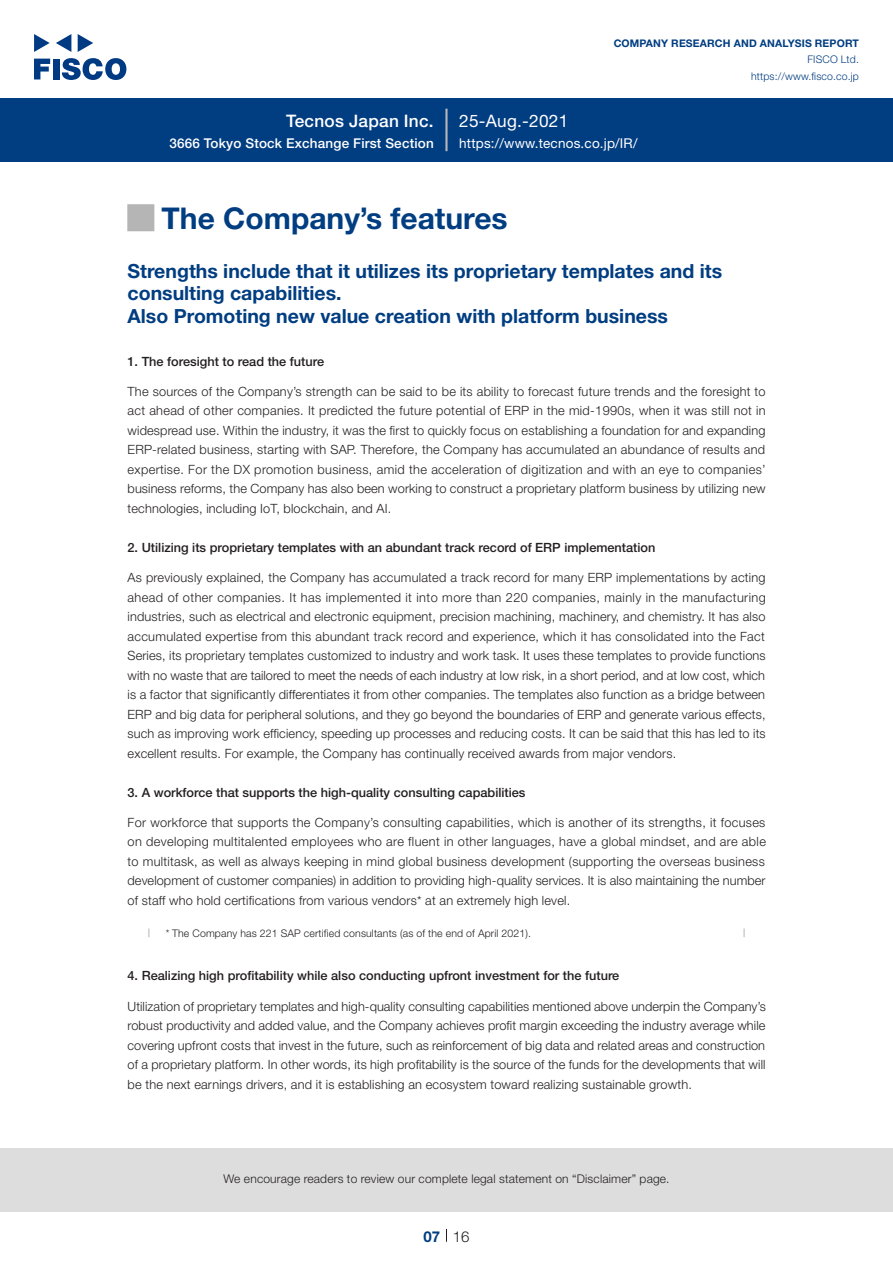
<style>
.page{position:relative;width:893px;height:1263px;background:#fff}
.page>*{position:absolute;margin:0;border:0;box-sizing:border-box;transform-origin:0 0}
.t1{font:700 30px "Helvetica Neue LT Std";color:#003d81}
.t2{font:27px "Hiragino UD Sans Std W6";color:#b5b5b6}
.t3{font:700 19.5px/22.5px "Helvetica Neue LT Std";color:#003d81}
.t4{font:500 17.25px "Helvetica Neue LT Std";letter-spacing:.015em;color:#fff}
.t5{font:17.25px "Helvetica Neue LT Std";letter-spacing:.015em;color:#fff}
.t6{font:300 15px "Helvetica Neue LT Std";color:#231f20}
.t7{font:700 15px "Helvetica Neue LT Std";color:#003d81}
.t8{font:500 13.5px "Helvetica Neue LT Std";letter-spacing:.015em;color:#fff}
.t9{font:13.5px "Helvetica Neue LT Std";letter-spacing:.015em;color:#fff}
.t10{font:300 12.75px/19.5px "Helvetica Neue LT Std";letter-spacing:.015em;color:#231f20;text-align:justify}
.t11{font:500 12.75px "Helvetica Neue LT Std";color:#231f20}
.t12{font:300 12px "Helvetica Neue LT Std";letter-spacing:.015em;color:#231f20}
.t13{font:300 10.5px "Helvetica Neue LT Std";letter-spacing:.015em;color:#231f20}
.t14{font:700 10.5px "Helvetica Neue LT Std";letter-spacing:.015em;color:#003d81}
.t15{font:300 10.5px/16.5px "Helvetica Neue LT Std";letter-spacing:.015em;color:#003d81;text-align:right}
</style>
<div class="page">
<div style="left:0;top:1148px;width:893px;height:64px;background:#ddd"></div>
<svg style="left:34px;top:59px;width:16px;height:20px"></svg>
<div style="left:53px;top:59px;width:6px;height:20px;background:#003a83"></div>
<svg style="left:62px;top:58px;width:64px;height:22px"></svg>
<svg style="left:34px;top:34px;width:16px;height:18px"></svg>
<svg style="left:78px;top:34px;width:15px;height:18px"></svg>
<svg style="left:56px;top:34px;width:15px;height:18px"></svg>
<div style="left:0;top:98px;width:893px;height:64px;background:#003d81"></div>
<hr style="left:445px;top:109px;width:3px;height:42px;background:#b5b5b6">
<svg style="left:446px;top:1229px;width:1px;height:13px"></svg>
<svg style="left:148px;top:928px;width:2px;height:9px"></svg>
<svg style="left:743px;top:928px;width:2px;height:9px"></svg>
<h3 class="t4" style="left:286px;top:110px;width:149px">Tecnos Japan Inc.</h3>
<p class="t8" style="left:169px;top:135px;width:266px">3666 Tokyo Stock Exchange First Section</p>
<h3 class="t5" style="left:459px;top:110px;width:111px">25-Aug.-2021</h3>
<p class="t14" style="left:614px;top:37px;width:247px">COMPANY RESEARCH AND ANALYSIS REPORT</p>
<p class="t15" style="left:751px;top:51px;width:109px">FISCO Ltd. https://www.fisco.co j p.</p>
<p class="t9" style="left:459px;top:135px;width:180px">https://www.tecnos.co j p. /IR/</p>
<h2 class="t2" style="left:128px;top:197px;width:28px">█</h2>
<h3 class="t3" style="left:128px;top:259px;width:596px">Strengths include that it utilizes its proprietary templates and its consulting capabilities.<br>Also Promoting new value creation with platform business</h3>
<p class="t11" style="left:128px;top:354px;width:198px">1. The foresight to read the future</p>
<p class="t10" style="left:128px;top:381px;width:640px">The sources of the Company s’ strength can be said to be its ability to forecast future trends and the foresight to act ahead of other companies It. predicted the future potential of ERP in the mid-1990 ,s when it was still not in widespread use. Within the industry it, was the first to quickly focus on establishing a foundation for and expanding ERP-related business, starting with SAP. Therefore, the Company has accumulated an abundance of results and expertise. For the DX promotion business, amid the acceleration of digitization and with an eye to companies‘ business reforms, the Company has also been working to construct a proprietary platform business by utilizing new technologies, including IoT, blockchain, and AI.</p>
<p class="t11" style="left:128px;top:540px;width:529px">2. Utilizing its proprietary templates with an abundant track record of ERP implementation</p>
<p class="t10" style="left:128px;top:567px;width:640px">As previously explained, the Company has accumulated a track record for many ERP implementations by acting ahead of other companies It. has implemented it into more than 220 companies, mainly in the manufacturing industries, such as electrical and electronic equipment, precision machining, machinery, and chemistry It. has also accumulated expertise from this abundant track record and experience, which it has consolidated into the Fact Series, its proprietary templates customized to industry and work task It. uses these templates to provide functions with no waste that are tailored to meet the needs of each industry at low risk in, a short period, and at low cost, which is a factor that significantly differentiates it from other companies. The templates also function as a bridge between ERP and big data for peripheral solutions, and they go beyond the boundaries of ERP and generate various effects, such as improving work efficiency, speeding up processes and reducing costs It. can be said that this has led to its excellent results. For example, the Company has continually received awards from major vendors.</p>
<p class="t11" style="left:128px;top:784px;width:400px">3. A workforce that supports the high-quality consulting capabilities</p>
<p class="t10" style="left:128px;top:812px;width:640px">For workforce that supports the Company s’ consulting capabilities, which is another of its strengths it, focuses on developing multitalented employees who are fluent in other languages, have a global mindset, and are able to multitask, as well as always keeping in mind global business development (supporting the overseas business development of customer companies) in addition to providing high-quality services isIt. also maintaining the number of staff who hold certifications from various vendors* at an extremely high level.</p>
<p class="t13" style="left:166px;top:927px;width:367px">* The Company has 221 SAP certified consultants (as of the end of April 2021 .(</p>
<p class="t11" style="left:128px;top:968px;width:493px">4. Realizing high profitability while also conducting upfront investment for the future</p>
<p class="t10" style="left:128px;top:996px;width:640px">Utilization of proprietary templates and high-quality consulting capabilities mentioned above underpin the Company s’ robust productivity and added value, and the Company achieves profit margin exceeding the industry average while covering upfront costs that invest in the future, such as reinforcement of big data and related areas and construction of a proprietary platform In. other words, its high profitability is the source of the funds for the developments that will be the next earnings drivers, and isit establishing an ecosystem toward realizing sustainable growth.</p>
<h1 class="t1" style="left:162px;top:200px;width:348px">The Company s’ features</h1>
<p class="t12" style="left:223px;top:1171px;width:448px">We encourage readers to review our complete legal statement on “Disclaimer” page.</p>
<p class="t7" style="left:423px;top:1227px;width:18px">07</p>
<p class="t6" style="left:453px;top:1227px;width:18px">16</p>
</div>
